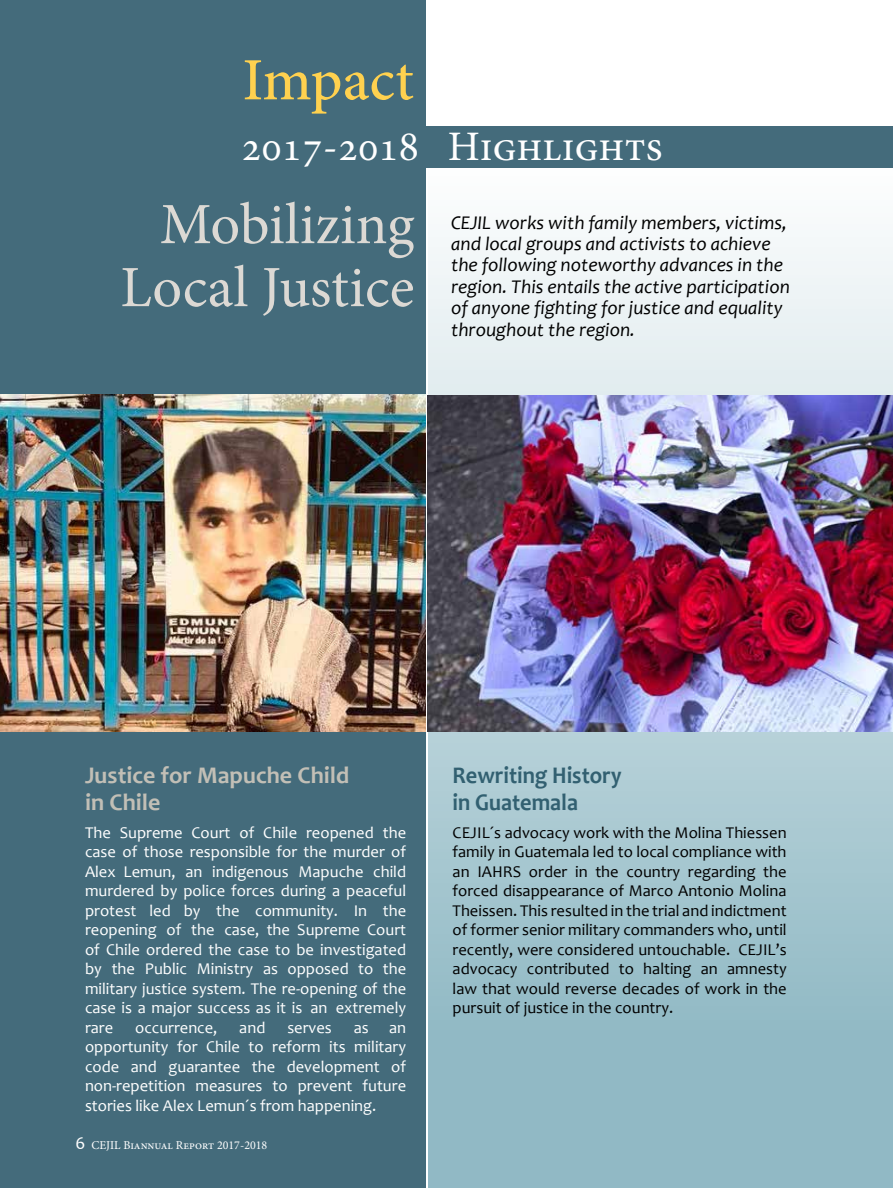
<style>
.page{position:relative;width:893px;height:1188px;background:#fff}
.page>*{position:absolute;margin:0;border:0;box-sizing:border-box;transform-origin:0 0}
.t1{font:500 60px "Minion Pro";color:#ffd14f}
.t2{font:58.5px/63px "Minion Pro";letter-spacing:-.02em;color:#dcd9d4;text-align:right}
.t3{font:42px "Minion Pro";color:#fff}
.t4{font:700 24px/26.4px "Candara";color:#c2bfb6}
.t5{font:700 24px/26.4px "Candara";color:#326071;scale:.93 1}
.t6{font:italic 19.5px/21.5px "Candara";color:#000}
.t7{font:16.5px/19.5px "Candara";color:#fff;text-align:justify}
.t8{font:16.5px/19.5px "Candara";color:#000;text-align:justify}
.t9{font:12px "Minion Pro";color:#fff}
.s1{font-family:"Candara";font-size:18px}
</style>
<div class="page">
<div style="left:0;top:0;width:425px;height:1188px;background:#446b7b"></div>
<svg style="left:428px;top:237px;width:465px;height:951px;background:#b1cdd5"></svg>
<div style="left:425px;top:127px;width:468px;height:41px;background:#446b7b"></div>
<img style="left:427px;top:395px;width:466px;height:336px">
<img style="left:0;top:394px;width:425px;height:337px">
<h1 class="t1" style="left:243px;top:40px;width:173px">Impact</h1>
<h3 class="t3" style="left:241px;top:118px;width:423px">2017-2018 Highlights</h3>
<h2 class="t2" style="left:120px;top:193px;width:296px">Mobilizing<br>Local Justice</h2>
<p class="t6" style="left:451px;top:211px;width:340px">CEJIL works with family members, victims, and local groups and activists to achieve the following noteworthy advances in the region. This entails the active participation of anyone fighting for justice and equality throughout the region.</p>
<h3 class="t4" style="left:85px;top:762px;width:266px">Justice for Mapuche Child in Chile</h3>
<p class="t7" style="left:85px;top:822px;width:323px">The Supreme Court of Chile reopened the case of those responsible for the murder of Alex Lemun, an indigenous Mapuche child murdered by police forces during a peaceful protest led by the community. In the reopening of the case, the Supreme Court of Chile ordered the case to be investigated by the Public Ministry as opposed to the military justice system. The re-opening of the case is a major success as it is an extremely rare</p>
<p class="t7" style="left:135px;top:1018px;width:84px">occurrence,</p>
<p class="t7" style="left:239px;top:1018px;width:28px">and</p>
<p class="t7" style="left:287px;top:1018px;width:46px">serves</p>
<p class="t7" style="left:85px;top:1018px;width:323px;text-indent:269px">as an opportunity for Chile to reform its military code and guarantee the development of non-repetition measures to prevent future stories like Alex Lemun´s from happening.</p>
<p class="t9" style="left:76px;top:1137px;width:193px"><span class="s1">6</span> CEJIL Biannual Report 2017-2018</p>
<h3 class="t5" style="left:453px;top:762px;width:183px">Rewriting History in Guatemala</h3>
<p class="t8" style="left:453px;top:822px;width:336px">CEJIL´s advocacy work with the Molina Thiessen family in Guatemala led to local compliance with an IAHRS order in the country regarding the forced disappearance of Marco Antonio Molina Theissen. This resulted in the trial and indictment of former senior military commanders who, until recently, were considered untouchable. CEJIL’s advocacy contributed to halting an amnesty law that would reverse decades of work in the pursuit of justice in the country.</p>
</div>
